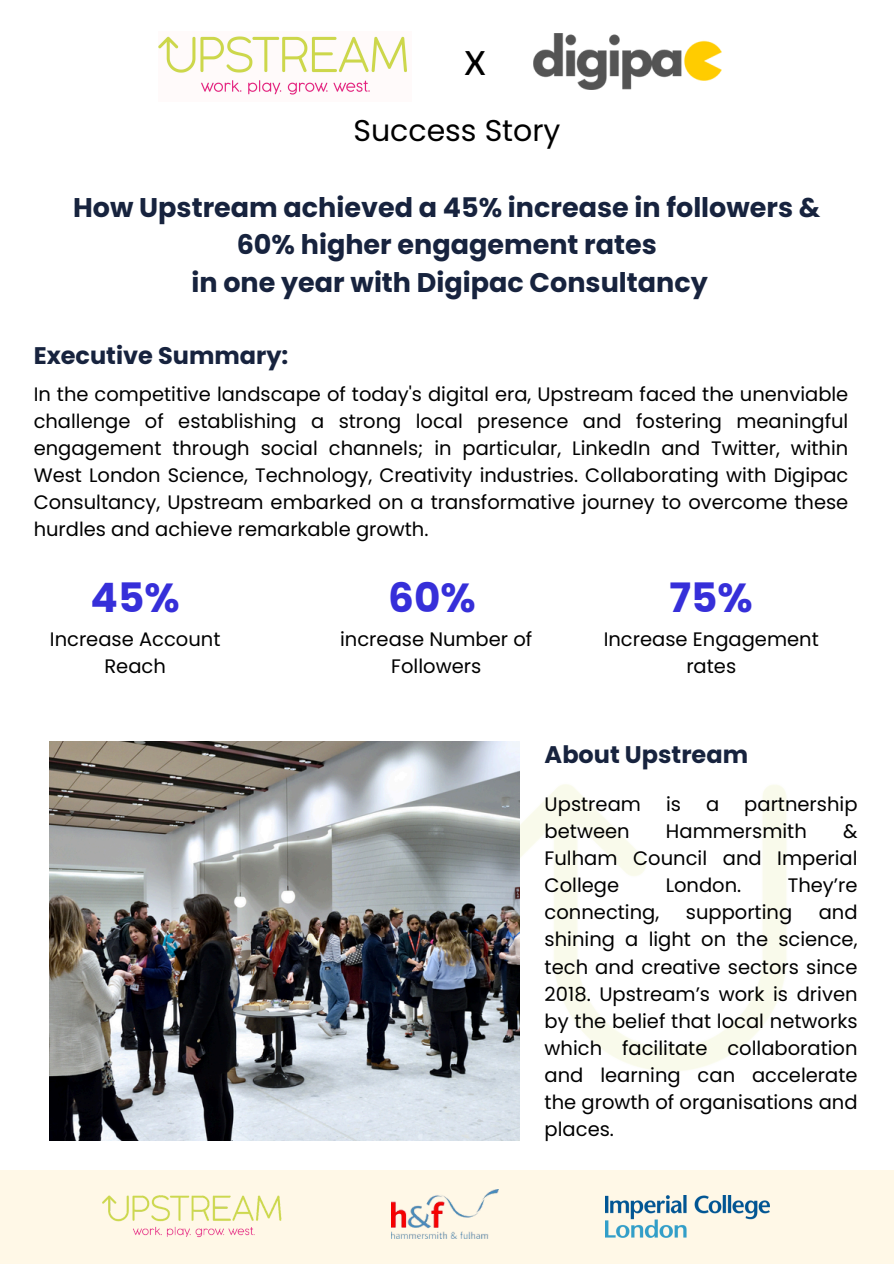
<style>
.page{position:relative;width:894px;height:1264px;background:#fff}
.page>*{position:absolute;margin:0;border:0;box-sizing:border-box;transform-origin:0 0}
.t1{font:45px "Canva Sans";color:#000}
.t2{font:700 40.5px "Poppins";color:#362fd9}
.t3{font:30px "Poppins";color:#000}
.t4{font:700 27px/37.2px "Poppins";color:#17233e;text-align:center}
.t5{font:700 24px "Poppins";color:#17233e}
.t6{font:19.5px/27px "Poppins";color:#000;text-align:justify}
</style>
<div class="page">
<img style="left:519px;top:741px;width:268px;height:379px">
<img style="left:50px;top:741px;width:469px;height:399px">
<img style="left:159px;top:36px;width:248px;height:59px">
<div style="left:0;top:1169px;width:893px;height:94px;background:#fff8e7"></div>
<img style="left:392px;top:1189px;width:106px;height:48px">
<img style="left:605px;top:1195px;width:164px;height:42px">
<img style="left:103px;top:1195px;width:179px;height:43px">
<img style="left:533px;top:34px;width:188px;height:55px">
<p class="t1" style="left:463px;top:27px;width:24px">x</p>
<p class="t3" style="left:353px;top:109px;width:208px">Success Story</p>
<p class="t4" style="left:73px;top:189px;width:748px">How Upstream achieved a 45% increase in followers &amp;<br>60% higher engagement rates<br>in one year with Digipac Consultancy</p>
<h2 class="t5" style="left:34px;top:339px;width:256px">Executive Summary:</h2>
<p class="t6" style="left:34px;top:380px;width:816px">In the competitive landscape of today's digital era, Upstream faced the unenviable challenge of establishing a strong local presence and fostering meaningful engagement through social channels; in particular, LinkedIn and Twitter, within West London Science, Technology, Creativity industries. Collaborating with Digipac Consultancy, Upstream embarked on a transformative journey to overcome these hurdles and achieve remarkable growth.</p>
<h1 class="t2" style="left:91px;top:569px;width:90px">45%</h1>
<h3 class="t6" style="left:50px;top:625px;width:172px;text-align:center">Increase Account<br>Reach</h3>
<p class="t2" style="left:388px;top:569px;width:89px">60%</p>
<p class="t6" style="left:340px;top:625px;width:193px;text-align:center">increase Number of<br>Followers</p>
<p class="t2" style="left:669px;top:569px;width:85px">75%</p>
<p class="t6" style="left:603px;top:625px;width:216px;text-align:center">Increase Engagement rates</p>
<p class="t5" style="left:544px;top:737px;width:205px">About Upstream</p>
<p class="t6" style="left:544px;top:791px;width:98px">Upstream</p>
<p class="t6" style="left:665px;top:791px;width:16px">is</p>
<p class="t6" style="left:705px;top:791px;width:15px">a</p>
<p class="t6" style="left:744px;top:791px;width:115px">partnership</p>
<p class="t6" style="left:544px;top:818px;width:86px">between</p>
<p class="t6" style="left:665px;top:818px;width:142px">Hammersmith</p>
<p class="t6" style="left:544px;top:818px;width:314px;text-indent:298px">&amp; Fulham Council and Imperial College</p>
<p class="t6" style="left:665px;top:872px;width:77px">London.</p>
<p class="t6" style="left:787px;top:872px;width:71px">They’re</p>
<p class="t6" style="left:544px;top:899px;width:116px">connecting,</p>
<p class="t6" style="left:685px;top:899px;width:108px">supporting</p>
<p class="t6" style="left:544px;top:899px;width:314px;text-indent:274px">and shining a light on the science, tech and creative sectors since 2018. Upstream’s work is driven by the belief that local networks which facilitate collaboration and learning can accelerate the growth of organisations and places.</p>
</div>
